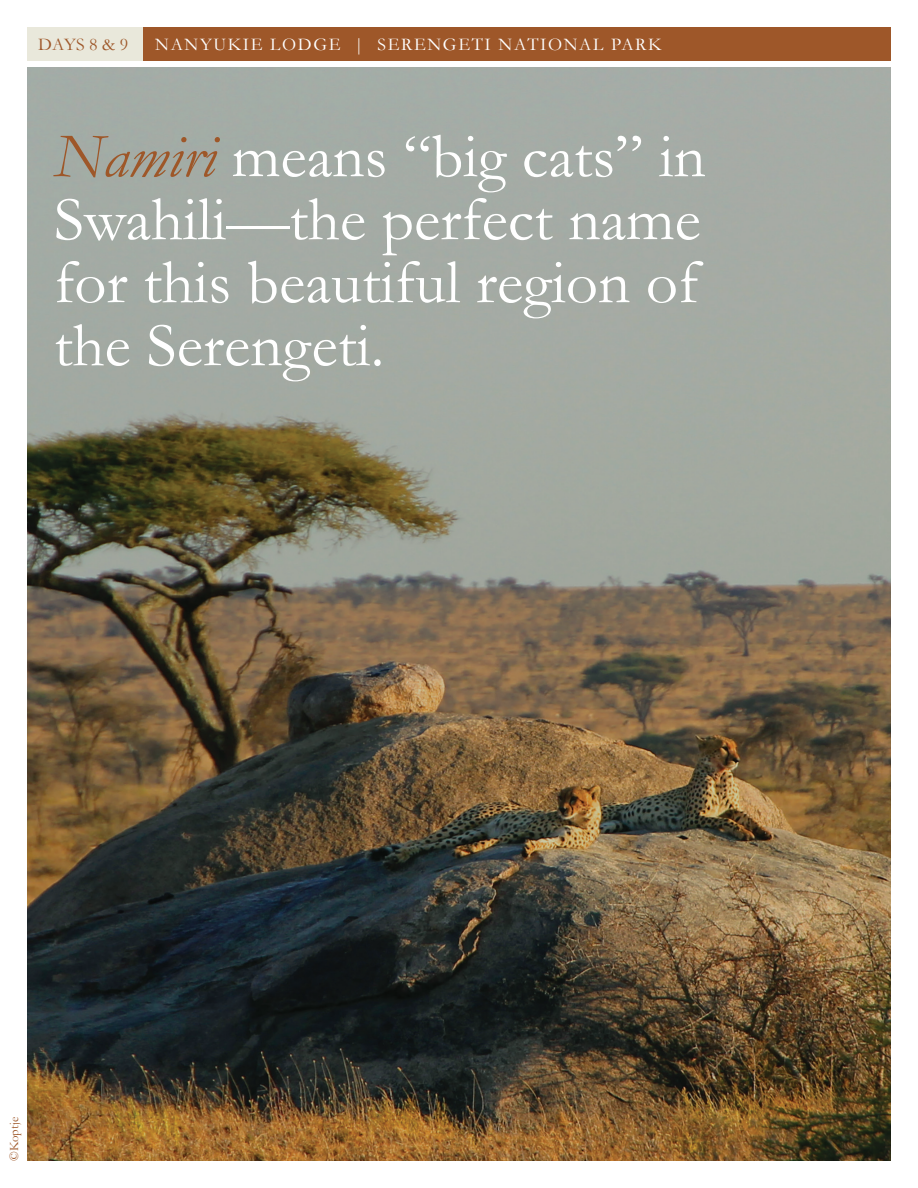
<style>
.page{position:relative;width:918px;height:1188px;background:#fff}
.page>*{position:absolute;margin:0;border:0;box-sizing:border-box;transform-origin:0 0}
.body{font:63px/63px "Garamond";color:#fff;text-align:justify}
.t1{font:18px "Garamond";letter-spacing:.09em;color:#fff}
.t2{font:18px "Garamond";color:#9e5729}
.Flight_info{font:12.75px "Garamond";color:#9e5729}
.s1{font-style:italic;color:#9e5729}
</style>
<div class="page">
<img style="left:27px;top:68px;width:864px;height:1093px">
<div style="left:27px;top:27px;width:864px;height:34px;background:#9e5729"></div>
<div style="left:27px;top:27px;width:115px;height:34px;background:#e9e8db"></div>
<p class="t2" style="left:38px;top:32px;width:91px">DAYS 8 &amp; 9</p>
<p class="t1" style="left:155px;top:32px;width:508px">NANYUKIE LODGE | SERENGETI NATIONAL PARK</p>
<p class="body" style="left:54px;top:123px;width:653px"><span class="s1">Namiri</span> means “big cats” in Swahili—the perfect name for this beautiful region of the Serengeti.</p>
<p class="Flight_info" style="left:5px;top:1161px;width:45px;rotate:-90deg">©Koptje</p>
</div>
